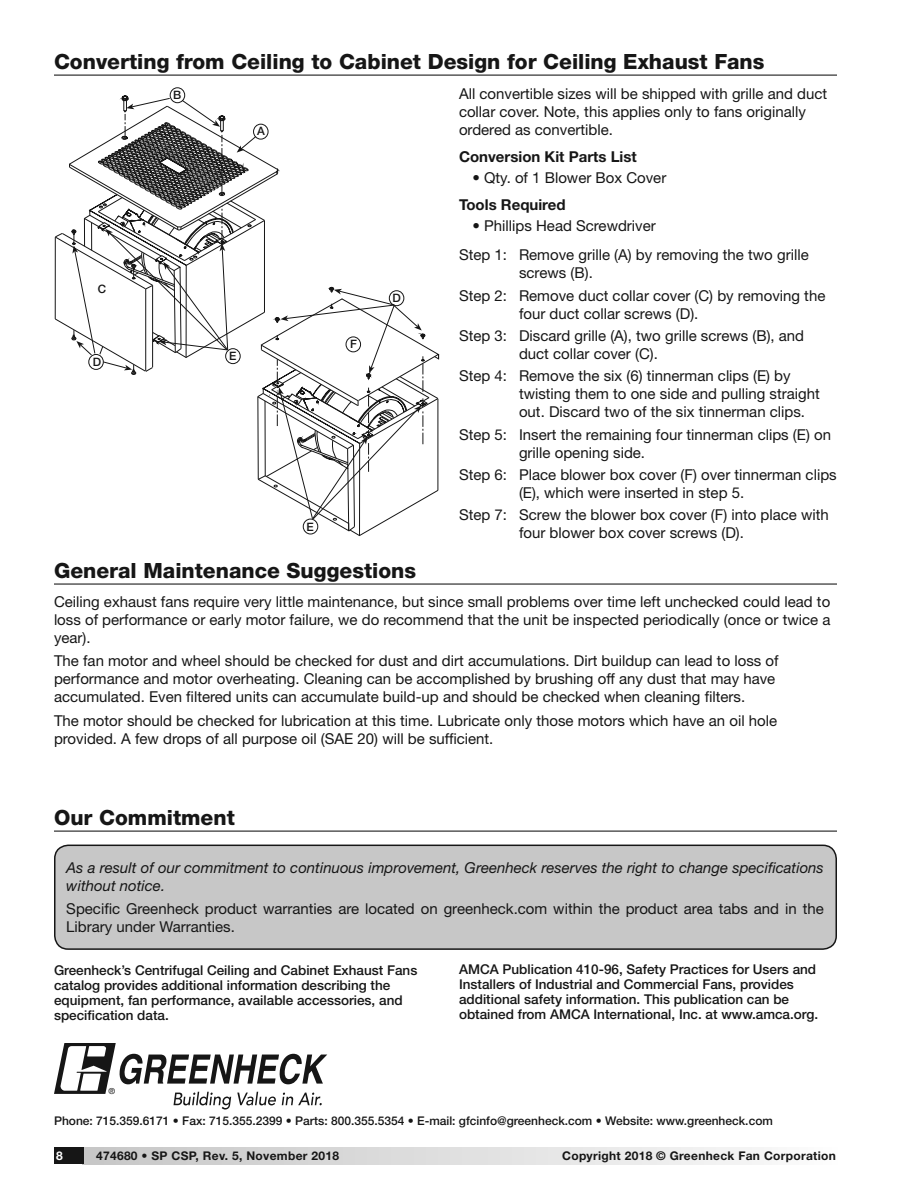
<style>
.page{position:relative;width:918px;height:1188px;background:#fff}
.page>*{position:absolute;margin:0;border:0;box-sizing:border-box;transform-origin:0 0}
.t1{font:800 21px "Helvetica Neue LT Std";color:#161616}
.t2{font:15px/18px "Helvetica Neue LT Std";color:#161616}
.t3{font:italic 15px/18px "Helvetica Neue LT Std";color:#161616}
.t4{font:700 15px "Helvetica Neue LT Std";color:#161616}
.t5{font:500 13.5px/15px "Helvetica Neue LT Std";color:#161616}
.t6{font:500 12px "Helvetica Neue LT Std";color:#161616}
.t7{font:700 12px "Helvetica Neue LT Std";letter-spacing:.025em;color:#161616}
.t8{font:700 12px "Helvetica Neue LT Std";color:#fff}
.t9{font:500 11.55px "Helvetica Neue LT Std";color:#161616}
.t10{font:8.25px "Helvetica";color:#161616}
</style>
<div class="page">
<div style="left:83px;top:1148px;width:754px;height:16px;background:linear-gradient(to right,#c6c6c6,#fbfbfb)"></div>
<div style="left:54px;top:1148px;width:30px;height:16px;background:#161616"></div>
<div style="left:55px;top:845px;width:781px;height:104px;background:#c7c7c7;border-radius:13px"></div>
<div style="left:54px;top:845px;width:783px;height:105px;border:2px solid #161616;border-radius:13px"></div>
<svg style="left:54px;top:1043px;width:273px;height:67px"></svg>
<hr style="left:54px;top:830px;width:783px;height:2px;background:#585858">
<hr style="left:54px;top:74px;width:783px;height:2px;background:#585858">
<div style="left:170px;top:88px;width:15px;height:15px;border:1px solid #161616;border-radius:50%"></div>
<svg style="left:55px;top:96px;width:384px;height:440px"></svg>
<hr style="left:54px;top:583px;width:783px;height:2px;background:#585858">
<h1 class="t1" style="left:54px;top:54px;width:712px">Converting from Ceiling to Cabinet Design for Ceiling Exhaust Fans</h1>
<p class="t9" style="left:98px;top:284px;width:10px">C</p>
<p class="t9" style="left:93px;top:358px;width:10px">D</p>
<p class="t9" style="left:173px;top:91px;width:10px">B</p>
<p class="t9" style="left:257px;top:127px;width:9px">A</p>
<p class="t9" style="left:229px;top:352px;width:9px">E</p>
<p class="t9" style="left:350px;top:340px;width:8px">F</p>
<p class="t9" style="left:393px;top:294px;width:10px">D</p>
<p class="t9" style="left:307px;top:523px;width:9px">E</p>
<p class="t2" style="left:459px;top:86px;width:370px">All convertible sizes will be shipped with grille and duct collar cover. Note, this applies only to fans originally ordered as convertible.</p>
<p class="t4" style="left:459px;top:151px;width:179px">Conversion Kit Parts List</p>
<p class="t2" style="left:473px;top:169px;width:195px">• Qty. of 1 Blower Box Cover</p>
<p class="t4" style="left:459px;top:200px;width:108px">Tools Required</p>
<p class="t2" style="left:473px;top:218px;width:185px">• Phillips Head Screwdriver</p>
<p class="t2" style="left:519px;top:247px;width:291px;text-indent:-60px">Step 1: Remove grille (A) by removing the two grille screws (B).</p>
<p class="t2" style="left:519px;top:288px;width:308px;text-indent:-60px">Step 2: Remove duct collar cover (C) by removing the four duct collar screws (D).</p>
<p class="t2" style="left:519px;top:328px;width:287px;text-indent:-60px">Step 3: Discard grille (A), two grille screws (B), and duct collar cover (C).</p>
<p class="t2" style="left:519px;top:368px;width:302px;text-indent:-60px">Step 4: Remove the six (6) tinnerman clips (E) by twisting them to one side and pulling straight out. Discard two of the six tinnerman clips.</p>
<p class="t2" style="left:519px;top:427px;width:314px;text-indent:-60px">Step 5: Insert the remaining four tinnerman clips (E) on grille opening side.</p>
<p class="t2" style="left:519px;top:467px;width:319px;text-indent:-60px">Step 6: Place blower box cover (F) over tinnerman clips (E), which were inserted in step 5.</p>
<p class="t2" style="left:519px;top:507px;width:311px;text-indent:-60px">Step 7: Screw the blower box cover (F) into place with four blower box cover screws (D).</p>
<h1 class="t1" style="left:54px;top:563px;width:364px">General Maintenance Suggestions</h1>
<p class="t2" style="left:54px;top:594px;width:778px;text-align:justify">Ceiling exhaust fans require very little maintenance, but since small problems over time left unchecked could lead to loss of performance or early motor failure, we do recommend that the unit be inspected periodically (once or twice a year).</p>
<p class="t2" style="left:54px;top:653px;width:726px">The fan motor and wheel should be checked for dust and dirt accumulations. Dirt buildup can lead to loss of performance and motor overheating. Cleaning can be accomplished by brushing off any dust that may have accumulated. Even filtered units can accumulate build-up and should be checked when cleaning filters.</p>
<p class="t2" style="left:54px;top:712px;width:725px">The motor should be checked for lubrication at this time. Lubricate only those motors which have an oil hole provided. A few drops of all purpose oil (SAE 20) will be sufficient.</p>
<h1 class="t1" style="left:54px;top:810px;width:182px">Our Commitment</h1>
<p class="t3" style="left:66px;top:859px;width:759px">As a result of our commitment to continuous improvement, Greenheck reserves the right to change specifications without notice.</p>
<p class="t2" style="left:66px;top:901px;width:759px">Specific Greenheck product warranties are located on greenheck.com within the product area tabs and in the<br>Library under Warranties.</p>
<p class="t5" style="left:54px;top:964px;width:365px">Greenheck’s Centrifugal Ceiling and Cabinet Exhaust Fans catalog provides additional information describing the equipment, fan performance, available accessories, and specification data.</p>
<p class="t5" style="left:459px;top:963px;width:361px">AMCA Publication 410-96, Safety Practices for Users and Installers of Industrial and Commercial Fans, provides additional safety information. This publication can be obtained from AMCA International, Inc. at www.amca.org.</p>
<p class="t10" style="left:109px;top:1088px;width:8px">®</p>
<p class="t6" style="left:54px;top:1116px;width:720px">Phone: 715.359.6171 • Fax: 715.355.2399 • Parts: 800.355.5354 • E-mail: gfcinfo@greenheck.com • Website: www.greenheck.com</p>
<p class="t8" style="left:56px;top:1152px;width:8px">8</p>
<p class="t7" style="left:96px;top:1152px;width:245px">474680 • SP CSP, Rev. 5, November 2018</p>
<p class="t7" style="left:562px;top:1152px;width:275px">Copyright 2018 © Greenheck Fan Corporation</p>
</div>
